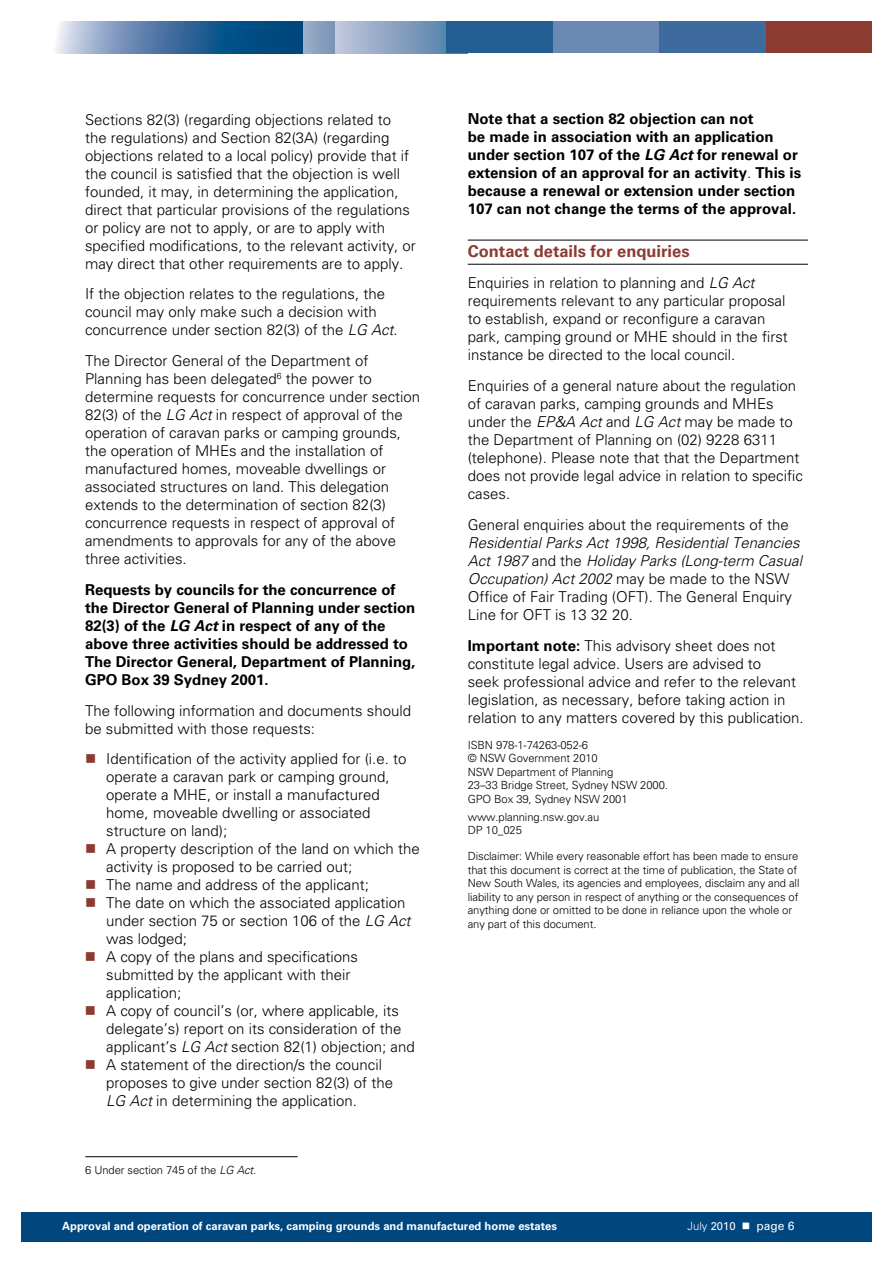
<style>
.page{position:relative;width:893px;height:1263px;background:#fff}
.page>*{position:absolute;margin:0;border:0;box-sizing:border-box;transform-origin:0 0}
.t1{font:700 16.5px "Univers";color:#8c3b32}
.t2{font:300 15px/18px "Univers";color:#000}
.t3{font:700 15px/18px "Univers";color:#000}
.t4{font:italic 300 15px/18px "Univers";color:#000}
.t5{font:12px "Univers";color:#fff}
.t6{font:300 11.25px/13.5px "Univers";letter-spacing:-.01em;color:#000}
.t7{font:700 11.25px "Univers";color:#fff}
.s1{font-style:italic}
.s2{font-weight:300}
.s3{font-style:normal}
.s4{font-weight:700}
.s5{font-weight:300;font-size:11.25px}
.s6{font-size:11.25px}
</style>
<div class="page">
<div style="left:21px;top:1212px;width:851px;height:30px;background:#00467f"></div>
<svg style="left:56px;top:21px;width:247px;height:32px;background:#4978a5"></svg>
<svg style="left:303px;top:21px;width:143px;height:32px;background:#8da5c3"></svg>
<div style="left:765px;top:21px;width:107px;height:32px;background:#8c3b32"></div>
<div style="left:659px;top:21px;width:106px;height:32px;background:#3e6b9d"></div>
<div style="left:553px;top:21px;width:106px;height:32px;background:#6c89b4"></div>
<div style="left:446px;top:21px;width:107px;height:32px;background:#235d92"></div>
<hr style="left:468px;top:240px;width:340px;height:1px;background:#000">
<hr style="left:468px;top:264px;width:340px;height:1px;background:#000">
<hr style="left:85px;top:1156px;width:213px;height:1px;background:#000">
<p class="t2" style="left:85px;top:110px;width:332px">Sections 82(3) (regarding objections related to the regulations) and Section 82(3A) (regarding objections related to a local policy) provide that if the council is satisfied that the objection is well founded, it may, in determining the application, direct that particular provisions of the regulations or policy are not to apply, or are to apply with specified modifications, to the relevant activity, or may direct that other requirements are to apply.</p>
<p class="t2" style="left:85px;top:285px;width:314px">If the objection relates to the regulations, the council may only make such a decision with concurrence under section 82(3) of the <span class="s1">LG Act</span>.</p>
<p class="t2" style="left:85px;top:352px;width:337px">The Director General of the Department of Planning has been delegated<sup>6</sup> the power to determine requests for concurrence under section 82(3) of the <span class="s1">LG Act</span> in respect of approval of the operation of caravan parks or camping grounds, the operation of MHEs and the installation of manufactured homes, moveable dwellings or associated structures on land. This delegation extends to the determination of section 82(3) concurrence requests in respect of approval of amendments to approvals for any of the above three activities.</p>
<p class="t3" style="left:85px;top:581px;width:332px">Requests by councils for the concurrence of the Director General of Planning under section 82(3) of the <span class="s1">LG Act</span> in respect of any of the above three activities should be addressed to The Director General, Department of Planning, GPO Box 39 Sydney 2001.</p>
<p class="t2" style="left:85px;top:701px;width:327px">The following information and documents should be submitted with those requests:</p>
<p class="t2" style="left:106px;top:750px;width:315px">Identification of the activity applied for (i.e. to operate a caravan park or camping ground, operate a MHE, or install a manufactured home, moveable dwelling or associated structure on land);<br>A property description of the land on which the activity is proposed to be carried out;<br>The name and address of the applicant;<br>The date on which the associated application under section 75 or section 106 of the <span class="s1">LG Act </span>was lodged;<br>A copy of the plans and specifications submitted by the applicant with their application;<br>A copy of council’s (or, where applicable, its delegate’s) report on its consideration of the applicant’s <span class="s1">LG Act</span> section 82(1) objection; and A statement of the direction/s the council proposes to give under section 82(3) of the<br><span class="s1">LG Act</span> in determining the application.</p>
<p class="t6" style="left:85px;top:1163px;width:173px">6 Under section 745 of the <span class="s1">LG Act.</span></p>
<p class="t3" style="left:468px;top:110px;width:335px">Note that a section 82 objection can not<br>be made in association with an application under section 107 of the <span class="s1">LG Act</span> for renewal or extension of an approval for an activity<span class="s2">.</span> This is because a renewal or extension under section 107 can not change the terms of the approval.</p>
<p class="t1" style="left:468px;top:242px;width:223px">Contact details for enquiries</p>
<p class="t2" style="left:468px;top:274px;width:322px">Enquiries in relation to planning and <span class="s1">LG Act </span>requirements relevant to any particular proposal to establish, expand or reconfigure a caravan park, camping ground or MHE should in the first instance be directed to the local council.</p>
<p class="t2" style="left:468px;top:377px;width:337px">Enquiries of a general nature about the regulation of caravan parks, camping grounds and MHEs under the <span class="s1">EP&amp;A Act</span> and <span class="s1">LG Act</span> may be made to the Department of Planning on (02) 9228 6311 (telephone). Please note that that the Department does not provide legal advice in relation to specific cases.</p>
<p class="t2" style="left:468px;top:515px;width:322px">General enquiries about the requirements of the</p>
<p class="t4" style="left:468px;top:533px;width:336px">Residential Parks Act 1998, Residential Tenancies Act 1987 <span class="s3">and the</span> Holiday Parks (Long-term Casual Occupation) Act 2002 <span class="s3">may be made to the NSW Office of Fair Trading (OFT). The General Enquiry Line for OFT is 13 32 20.</span></p>
<p class="t2" style="left:468px;top:636px;width:337px"><span class="s4">Important note:</span> This advisory sheet does not constitute legal advice. Users are advised to<br>seek professional advice and refer to the relevant legislation, as necessary, before taking action in relation to any matters covered by this publication.</p>
<p class="t6" style="left:468px;top:738px;width:202px">ISBN 978-1-74263-052-6<br>© NSW Government 2010<br>NSW Department of Planning<br>23–33 Bridge Street, Sydney NSW 2000.<br>GPO Box 39, Sydney NSW 2001</p>
<p class="t6" style="left:468px;top:810px;width:133px">www.planning.nsw.gov.au<br>DP 10_025</p>
<p class="t6" style="left:468px;top:850px;width:333px">Disclaimer: While every reasonable effort has been made to ensure that this document is correct at the time of publication, the State of New South Wales, its agencies and employees, disclaim any and all liability to any person in respect of anything or the consequences of anything done or omitted to be done in reliance upon the whole or any part of this document.</p>
<p class="t7" style="left:62px;top:1220px;width:497px">Approval and operation of caravan parks, camping grounds and manufactured home estates</p>
<p class="t5" style="left:688px;top:1219px;width:109px"><span class="s5">July</span> <span class="s6">2010</span> ■ page 6</p>
</div>
